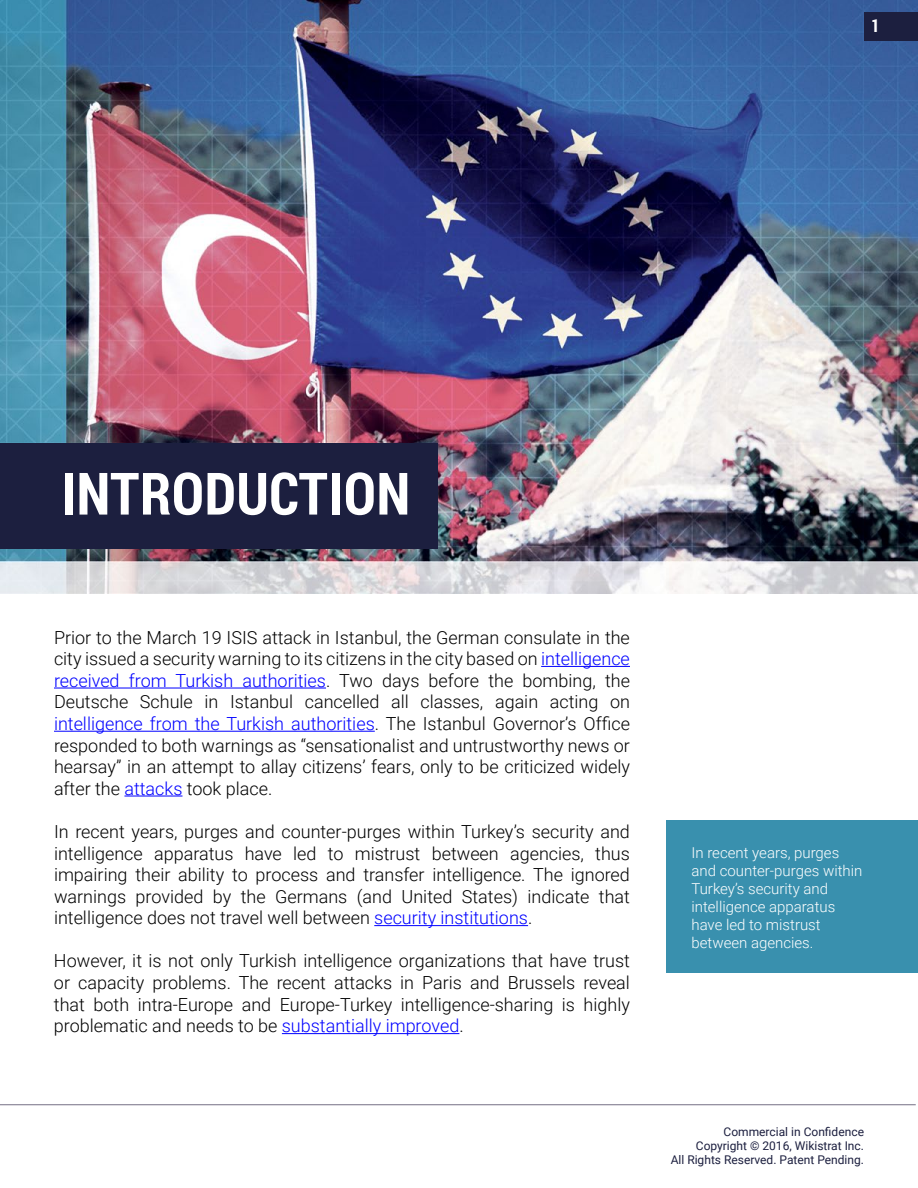
<style>
.page{position:relative;width:918px;height:1188px;background:#fff}
.page>*{position:absolute;margin:0;border:0;box-sizing:border-box;transform-origin:0 0}
.t1{font:700 58.5px "Roboto Condensed";color:#fff}
.t2{font:300 18px/21.6px "Roboto";color:#000;text-align:justify}
.t3{font:700 18px "Roboto Condensed";color:#fff}
.t4{font:300 15px/18px "Roboto";color:#fff}
.t5{font:12px/14.4px "Roboto";color:#1c1f3f;text-align:right}
.s1{color:#00f}
</style>
<div class="page">
<img style="left:0;top:0;width:918px;height:594px">
<hr style="left:541px;top:666px;width:89px;height:1px;background:#00f">
<hr style="left:54px;top:688px;width:272px;height:1px;background:#00f">
<hr style="left:54px;top:731px;width:321px;height:1px;background:#00f">
<hr style="left:124px;top:796px;width:59px;height:1px;background:#00f">
<hr style="left:374px;top:925px;width:154px;height:1px;background:#00f">
<hr style="left:282px;top:1033px;width:177px;height:1px;background:#00f">
<div style="left:0;top:444px;width:437px;height:105px;background:#1c1f3f"></div>
<div style="left:666px;top:821px;width:252px;height:152px;background:#3990ae"></div>
<div style="left:864px;top:13px;width:54px;height:28px;background:#1c1f3f"></div>
<hr style="left:0;top:1104px;width:916px;height:1px;background:#746f84">
<p class="t3" style="left:871px;top:13px;width:10px">1</p>
<h1 class="t1" style="left:62px;top:453px;width:350px">INTRODUCTION</h1>
<p class="t2" style="left:54px;top:626px;width:578px">Prior to the March 19 ISIS attack in Istanbul, the German consulate in the city issued a security warning to its citizens in the city based on <span class="s1">intelligence received from Turkish authorities</span>. Two days before the bombing, the Deutsche Schule in Istanbul cancelled all classes, again acting on <span class="s1">intelligence from the Turkish authorities</span>. The Istanbul Governor’s Office responded to both warnings as “sensationalist and untrustworthy news or hearsay” in an attempt to allay citizens’ fears, only to be criticized widely after the <span class="s1">attacks</span> took place.</p>
<p class="t2" style="left:54px;top:820px;width:578px">In recent years, purges and counter-purges within Turkey’s security and intelligence apparatus have led to mistrust between agencies, thus impairing their ability to process and transfer intelligence. The ignored warnings provided by the Germans (and United States) indicate that intelligence does not travel well between <span class="s1">security institutions</span>.</p>
<p class="t2" style="left:54px;top:950px;width:578px">However, it is not only Turkish intelligence organizations that have trust or capacity problems. The recent attacks in Paris and Brussels reveal that both intra-Europe and Europe-Turkey intelligence-sharing is highly problematic and needs to be <span class="s1">substantially improved</span>.</p>
<p class="t4" style="left:692px;top:843px;width:172px">In recent years, purges and counter-purges within<br>Turkey’s security and intelligence apparatus have led to mistrust between agencies.</p>
<p class="t5" style="left:671px;top:1124px;width:195px">Commercial in Confidence<br>Copyright © 2016, Wikistrat Inc.<br>All Rights Reserved. Patent Pending.</p>
</div>
